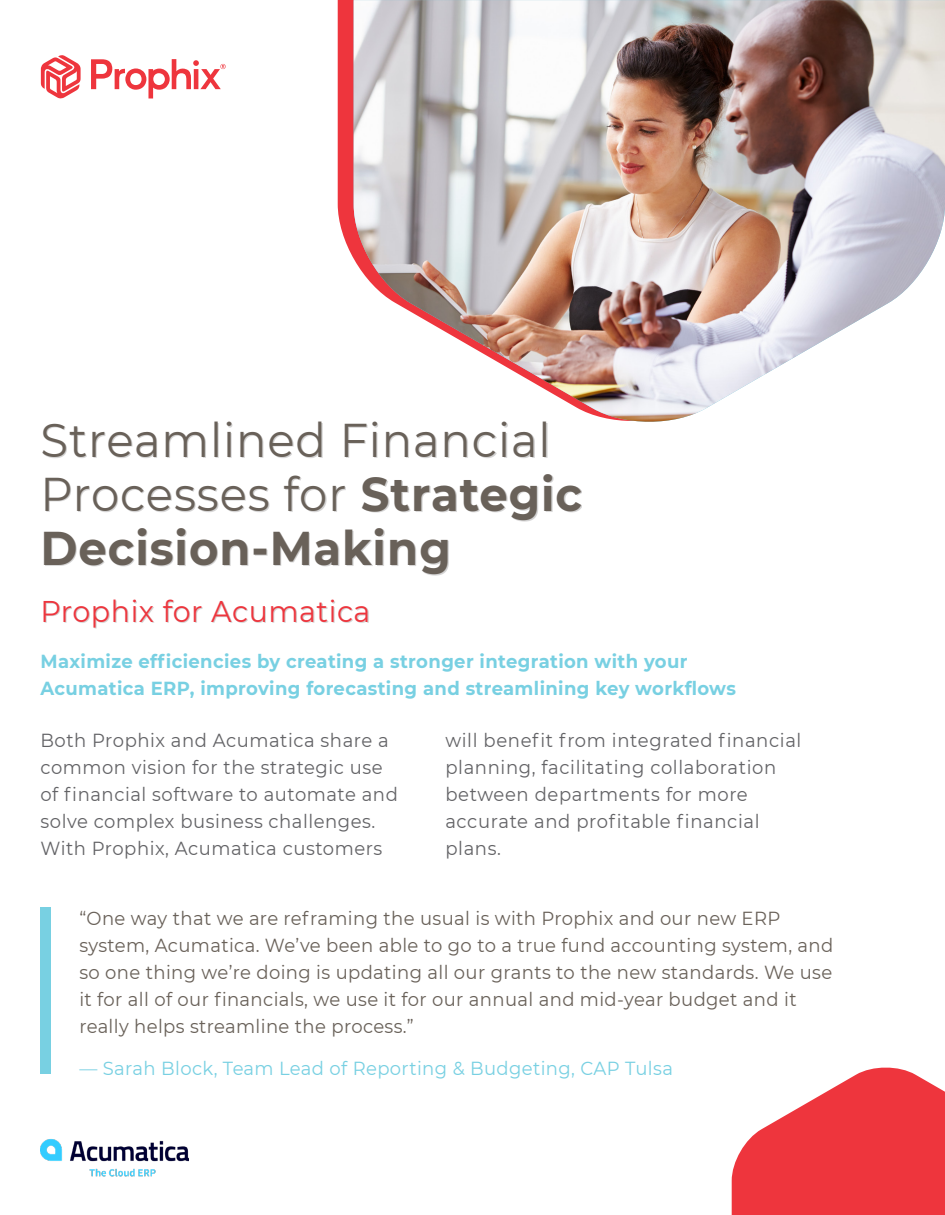
<style>
.page{position:relative;width:945px;height:1215px;background:#fff}
.page>*{position:absolute;margin:0;border:0;box-sizing:border-box;transform-origin:0 0}
.t1{font:47.25px/54px "Montserrat";letter-spacing:.02em;color:#696159;scale:.95 1}
.t2{font:30px "Montserrat";letter-spacing:.02em;color:#ee353d;scale:.95 1}
.t3{font:18.9px/27px "Montserrat";letter-spacing:.02em;color:#696159;scale:.95 1}
.t4{font:18.9px/27px "Montserrat";letter-spacing:.03em;color:#636366;scale:.95 1}
.t5{font:700 18.9px/27px "Montserrat";letter-spacing:.02em;color:#78d0e2;scale:.95 1}
.t6{font:18.9px "Montserrat";letter-spacing:.02em;color:#78d0e2;scale:.95 1}
.s1{font-weight:700}
</style>
<div class="page">
<div style="left:43px;top:423px;width:539px;height:205px;background:#231f20;opacity:.2"></div>
<svg style="left:338px;top:0;width:16px;height:426px;fill:#ee353d"></svg>
<img style="left:354px;top:0;width:591px;height:422px">
<svg style="left:91px;top:59px;width:135px;height:39px"></svg>
<svg style="left:41px;top:55px;width:40px;height:43px"></svg>
<svg style="left:732px;top:1067px;width:213px;height:148px"></svg>
<div style="left:40px;top:908px;width:11px;height:166px;background:#78d0e2"></div>
<img style="left:40px;top:1139px;width:148px;height:38px">
<p class="t1" style="left:40px;top:412px;width:572px">Streamlined Financial<br>Processes for <span class="s1">Strategic<br>Decision-Making</span></p>
<p class="t2" style="left:40px;top:591px;width:349px">Prophix for Acumatica</p>
<p class="t5" style="left:40px;top:647px;width:734px">Maximize efficiencies by creating a stronger integration with your<br>Acumatica ERP, improving forecasting and streamlining key workflows</p>
<p class="t4" style="left:40px;top:726px;width:378px">Both Prophix and Acumatica share a common vision for the strategic use of financial software to automate and solve complex business challenges.<br>With Prophix, Acumatica customers</p>
<p class="t4" style="left:445px;top:726px;width:376px">will benefit from integrated financial planning, facilitating collaboration between departments for more accurate and profitable financial plans.</p>
<p class="t3" style="left:79px;top:904px;width:795px">“One way that we are reframing the usual is with Prophix and our new ERP system, Acumatica. We’ve been able to go to a true fund accounting system, and so one thing we’re doing is updating all our grants to the new standards. We use it for all of our financials, we use it for our annual and mid-year budget and it really helps streamline the process.”</p>
<p class="t6" style="left:79px;top:1056px;width:626px">— Sarah Block, Team Lead of Reporting &amp; Budgeting, CAP Tulsa</p>
</div>
